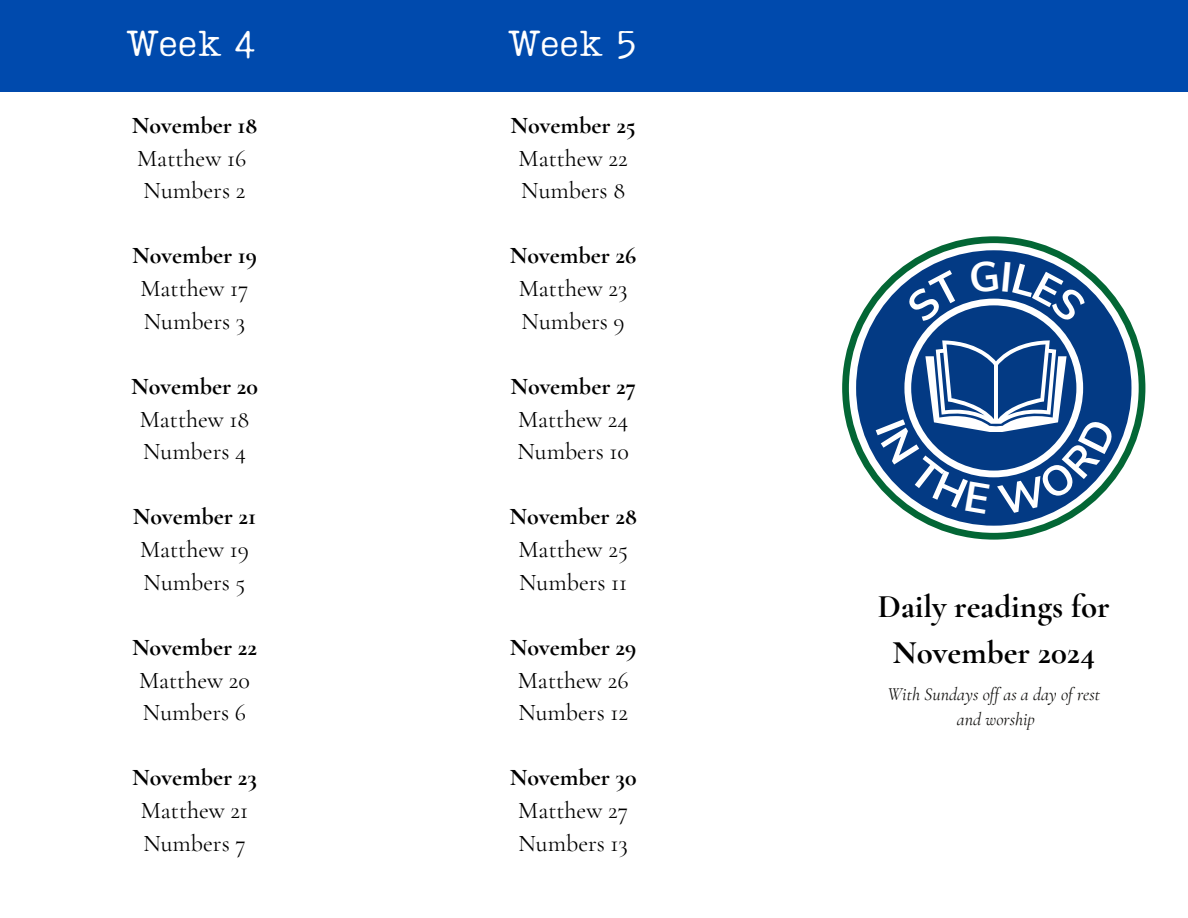
<style>
.page{position:relative;width:1188px;height:918px;background:#fff}
.page>*{position:absolute;margin:0;border:0;box-sizing:border-box;transform-origin:0 0}
.t1{font:36px "Lumios TW Used";color:#fff}
.t2{font:700 33px/46.2px "Cormorant Garamond";color:#000;text-align:center}
.t3{font:24px/32.7px "Cormorant Garamond";color:#000}
.t4{font:700 24px "Cormorant Garamond";color:#000}
.t5{font:italic 18px/24.8px "Cormorant Garamond";color:#100f0d;text-align:center}
</style>
<div class="page">
<div style="left:0;top:0;width:1188px;height:92px;background:#004aad"></div>
<svg style="left:842px;top:236px;width:303px;height:304px"></svg>
<div style="left:856px;top:250px;width:275px;height:276px;background:#033a84;border-radius:50%"></div>
<svg style="left:876px;top:260px;width:240px;height:255px"></svg>
<h1 class="t1" style="left:128px;top:18px;width:129px">Week 4</h1>
<p class="t4" style="left:132px;top:111px;width:127px">November 18</p>
<p class="t3" style="left:137px;top:142px;width:110px">Matthew 16<br>Numbers 2</p>
<p class="t4" style="left:132px;top:241px;width:126px">November 19</p>
<p class="t3" style="left:140px;top:272px;width:110px">Matthew 17<br>Numbers 3</p>
<p class="t4" style="left:131px;top:372px;width:128px">November 20</p>
<p class="t3" style="left:140px;top:403px;width:111px">Matthew 18<br>Numbers 4</p>
<p class="t4" style="left:133px;top:502px;width:125px">November 21</p>
<p class="t3" style="left:140px;top:533px;width:110px">Matthew 19<br>Numbers 5</p>
<p class="t4" style="left:132px;top:633px;width:127px">November 22</p>
<p class="t3" style="left:139px;top:664px;width:112px">Matthew 20<br>Numbers 6</p>
<p class="t4" style="left:132px;top:763px;width:126px">November 23</p>
<p class="t3" style="left:141px;top:794px;width:109px">Matthew 21<br>Numbers 7</p>
<h1 class="t1" style="left:509px;top:18px;width:129px">Week 5</h1>
<p class="t4" style="left:511px;top:111px;width:127px">November 25</p>
<p class="t3" style="left:519px;top:142px;width:111px">Matthew 22<br>Numbers 8</p>
<p class="t4" style="left:510px;top:241px;width:128px">November 26</p>
<p class="t3" style="left:519px;top:272px;width:110px">Matthew 23<br>Numbers 9</p>
<p class="t4" style="left:510px;top:372px;width:127px">November 27</p>
<p class="t3" style="left:517px;top:403px;width:113px">Matthew 24<br>Numbers 10</p>
<p class="t4" style="left:510px;top:502px;width:129px">November 28</p>
<p class="t3" style="left:519px;top:533px;width:111px">Matthew 25<br>Numbers 11</p>
<p class="t4" style="left:510px;top:633px;width:128px">November 29</p>
<p class="t3" style="left:518px;top:664px;width:112px">Matthew 26<br>Numbers 12</p>
<p class="t4" style="left:510px;top:763px;width:128px">November 30</p>
<p class="t3" style="left:518px;top:794px;width:111px">Matthew 27<br>Numbers 13</p>
<p class="t2" style="left:878px;top:583px;width:233px">Daily readings for<br>November 2024</p>
<p class="t5" style="left:887px;top:682px;width:214px">With Sundays off as a day of rest and worship</p>
</div>
